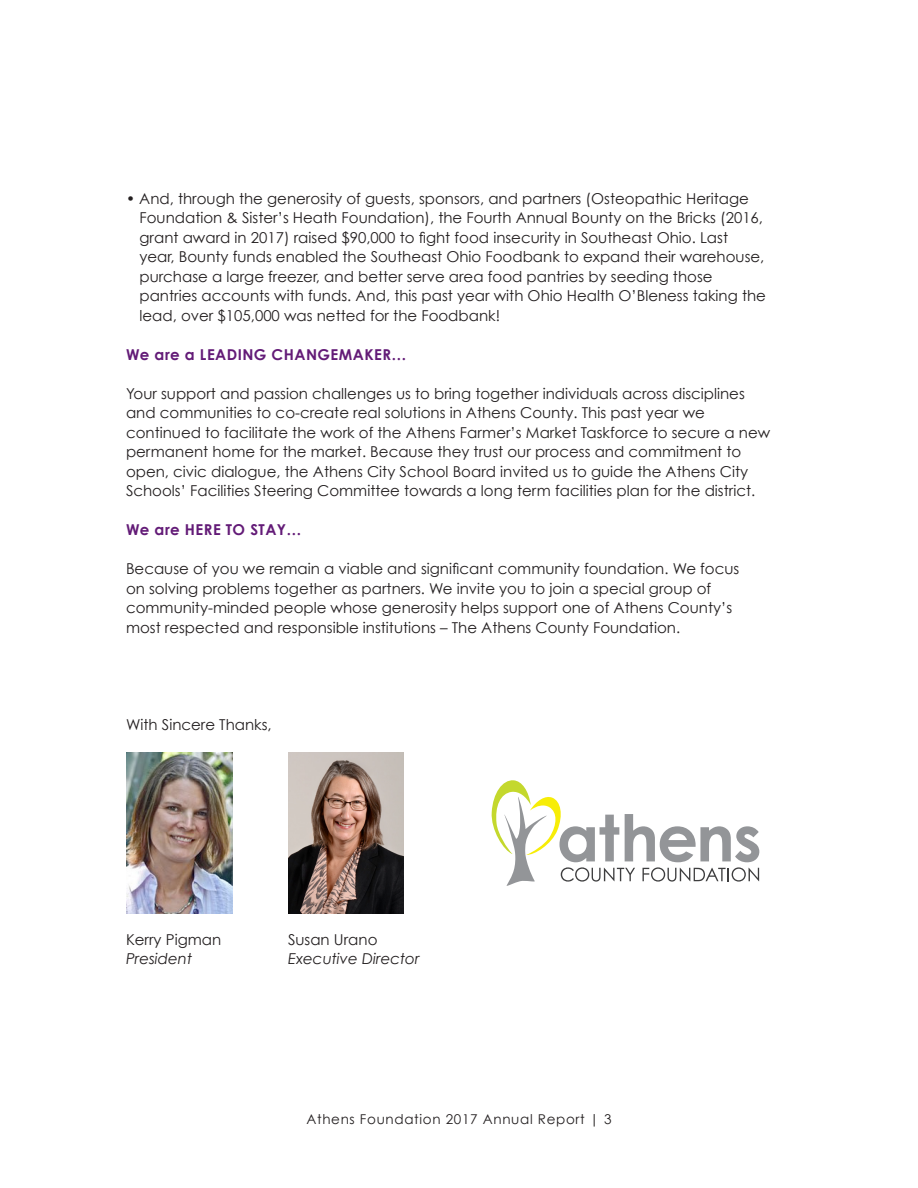
<style>
.page{position:relative;width:918px;height:1188px;background:#fff}
.page>*{position:absolute;margin:0;border:0;box-sizing:border-box;transform-origin:0 0}
.t1{font:15px/19.5px "Century Gothic";color:#231f20}
.t2{font:700 15px "Century Gothic";letter-spacing:.03em;color:#631b77}
.t3{font:italic 15px "Century Gothic";color:#231f20}
.t4{font:13.5px "Century Gothic";letter-spacing:.05em;color:#231f20}
</style>
<div class="page">
<img style="left:126px;top:753px;width:107px;height:160px">
<img style="left:288px;top:753px;width:115px;height:160px">
<svg style="left:492px;top:780px;width:267px;height:106px"></svg>
<p class="t1" style="left:140px;top:188px;width:628px;text-indent:-14px">• And, through the generosity of guests, sponsors, and partners (Osteopathic Heritage Foundation &amp; Sister’s Heath Foundation), the Fourth Annual Bounty on the Bricks (2016, grant award in 2017) raised $90,000 to fight food insecurity in Southeast Ohio. Last year, Bounty funds enabled the Southeast Ohio Foodbank to expand their warehouse, purchase a large freezer, and better serve area food pantries by seeding those pantries accounts with funds. And, this past year with Ohio Health O’Bleness taking the lead, over $105,000 was netted for the Foodbank!</p>
<p class="t2" style="left:126px;top:345px;width:282px">We are a LEADING CHANGEMAKER…</p>
<p class="t1" style="left:126px;top:383px;width:646px">Your support and passion challenges us to bring together individuals across disciplines and communities to co-create real solutions in Athens County. This past year we continued to facilitate the work of the Athens Farmer’s Market Taskforce to secure a new permanent home for the market. Because they trust our process and commitment to open, civic dialogue, the Athens City School Board invited us to guide the Athens City Schools’ Facilities Steering Committee towards a long term facilities plan for the district.</p>
<p class="t2" style="left:126px;top:520px;width:177px">We are HERE TO STAY…</p>
<p class="t1" style="left:126px;top:559px;width:615px">Because of you we remain a viable and significant community foundation. We focus on solving problems together as partners. We invite you to join a special group of community-minded people whose generosity helps support one of Athens County’s most respected and responsible institutions – The Athens County Foundation.</p>
<p class="t1" style="left:126px;top:715px;width:147px">With Sincere Thanks,</p>
<p class="t1" style="left:126px;top:929px;width:97px">Kerry Pigman</p>
<p class="t1" style="left:288px;top:929px;width:91px">Susan Urano</p>
<p class="t3" style="left:126px;top:950px;width:68px">President</p>
<p class="t3" style="left:288px;top:950px;width:133px">Executive Director</p>
<p class="t4" style="left:306px;top:1111px;width:307px">Athens Foundation 2017 Annual Report | 3</p>
</div>
